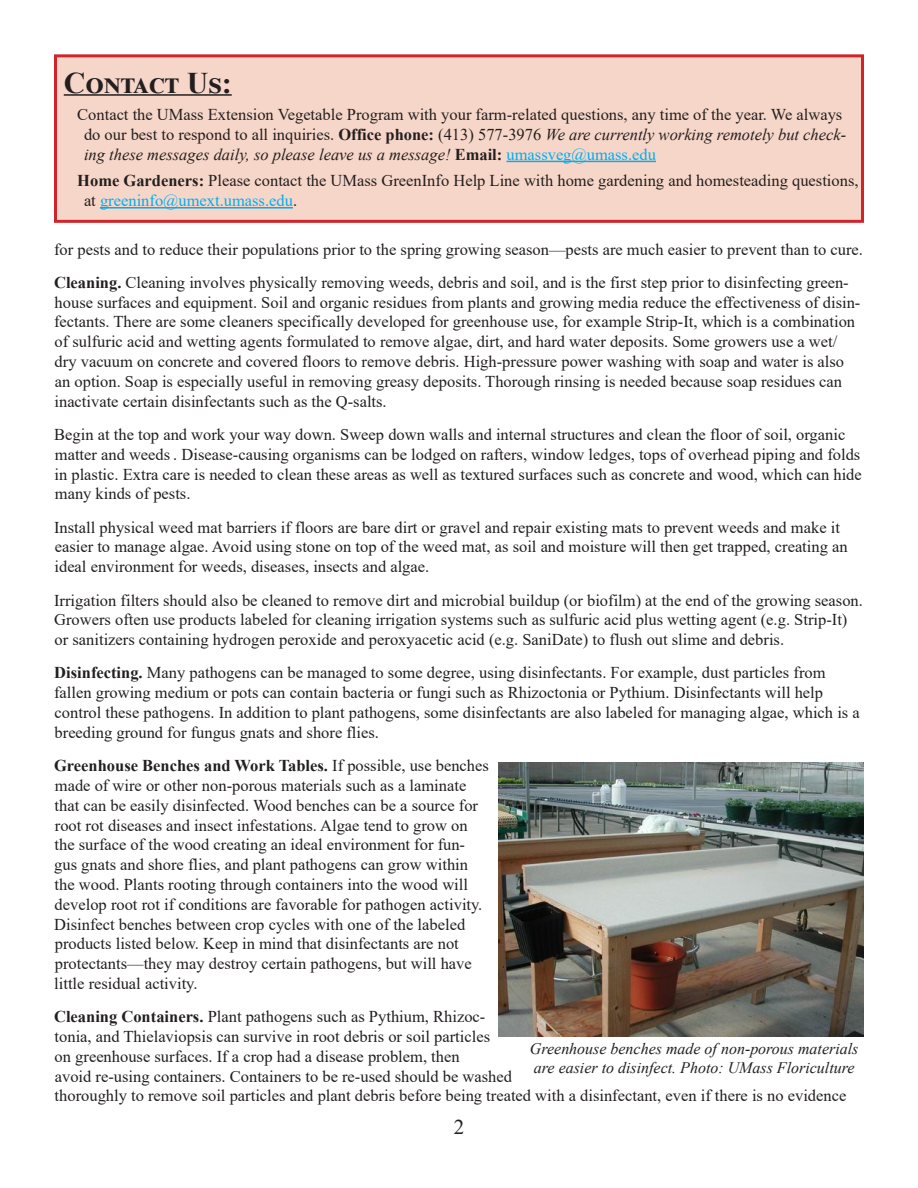
<style>
.page{position:relative;width:918px;height:1188px;background:#fff}
.page>*{position:absolute;margin:0;border:0;box-sizing:border-box;transform-origin:0 0}
.t1{font:700 30px "Times New Roman";color:#231f20}
.t2{font:21px "Times New Roman";color:#231f20}
.Main_text{font:16.5px/19.8px "Times New Roman";color:#231f20}
.Bulleted_List{font:16.5px/19.8px "Times New Roman";color:#231f20}
.t3{font:italic 15.9px/19.2px "Times New Roman";color:#231f20}
.s1{font-weight:700}
.s2{font-style:italic}
.s3{color:#00aeef}
</style>
<div class="page">
<div style="left:56px;top:56px;width:806px;height:165px;background:#f6d6c8"></div>
<hr style="left:64px;top:94px;width:168px;height:2px;background:#231f20">
<hr style="left:507px;top:161px;width:149px;height:1px;background:#00aeef">
<hr style="left:100px;top:207px;width:193px;height:2px;background:#00aeef">
<div style="left:54px;top:54px;width:810px;height:169px;border:3px solid #d1232a"></div>
<img style="left:499px;top:762px;width:365px;height:274px">
<p class="t1" style="left:64px;top:62px;width:169px">Contact Us:</p>
<p class="Bulleted_List" style="left:84px;top:104px;width:764px;text-indent:-7px">Contact the UMass Extension Vegetable Program with your farm-related questions, any time of the year. We always do our best to respond to all inquiries. <span class="s1">Office phone:</span> (413) 577-3976 <span class="s2">We are currently working remotely but check&shy;ing these messages daily, so please leave us a message!</span> <span class="s1">Email:</span> <span class="s3">umassveg@umass.edu</span></p>
<p class="Bulleted_List" style="left:84px;top:170px;width:776px;text-indent:-7px"><span class="s1">Home Gardeners:</span> Please contact the UMass GreenInfo Help Line with home gardening and homesteading questions, at <span class="s3">greeninfo@umext.umass.edu</span>.</p>
<p class="Main_text" style="left:54px;top:239px;width:810px">for pests and to reduce their populations prior to the spring growing season—pests are much easier to prevent than to cure.</p>
<p class="Main_text" style="left:54px;top:272px;width:808px"><span class="s1">Cleaning.</span> Cleaning involves physically removing weeds, debris and soil, and is the first step prior to disinfecting green&shy;house surfaces and equipment. Soil and organic residues from plants and growing media reduce the effectiveness of disin&shy;fectants. There are some cleaners specifically developed for greenhouse use, for example Strip-It, which is a combination of sulfuric acid and wetting agents formulated to remove algae, dirt, and hard water deposits. Some growers use a wet/ dry vacuum on concrete and covered floors to remove debris. High-pressure power washing with soap and water is also an option. Soap is especially useful in removing greasy deposits. Thorough rinsing is needed because soap residues can inactivate certain disinfectants such as the Q-salts.</p>
<p class="Main_text" style="left:54px;top:424px;width:809px">Begin at the top and work your way down. Sweep down walls and internal structures and clean the floor of soil, organic matter and weeds . Disease-causing organisms can be lodged on rafters, window ledges, tops of overhead piping and folds in plastic. Extra care is needed to clean these areas as well as textured surfaces such as concrete and wood, which can hide many kinds of pests.</p>
<p class="Main_text" style="left:54px;top:517px;width:795px">Install physical weed mat barriers if floors are bare dirt or gravel and repair existing mats to prevent weeds and make it easier to manage algae. Avoid using stone on top of the weed mat, as soil and moisture will then get trapped, creating an ideal environment for weeds, diseases, insects and algae.</p>
<p class="Main_text" style="left:54px;top:590px;width:810px">Irrigation filters should also be cleaned to remove dirt and microbial buildup (or biofilm) at the end of the growing season.<br>Growers often use products labeled for cleaning irrigation systems such as sulfuric acid plus wetting agent (e.g. Strip-It) or sanitizers containing hydrogen peroxide and peroxyacetic acid (e.g. SaniDate) to flush out slime and debris.</p>
<p class="Main_text" style="left:54px;top:662px;width:807px"><span class="s1">Disinfecting.</span> Many pathogens can be managed to some degree, using disinfectants. For example, dust particles from fallen growing medium or pots can contain bacteria or fungi such as Rhizoctonia or Pythium. Disinfectants will help control these pathogens. In addition to plant pathogens, some disinfectants are also labeled for managing algae, which is a breeding ground for fungus gnats and shore flies.</p>
<p class="Main_text" style="left:54px;top:755px;width:436px"><span class="s1">Greenhouse Benches and Work Tables.</span> If possible, use benches made of wire or other non-porous materials such as a laminate that can be easily disinfected. Wood benches can be a source for root rot diseases and insect infestations. Algae tend to grow on the surface of the wood creating an ideal environment for fun&shy;gus gnats and shore flies, and plant pathogens can grow within the wood. Plants rooting through containers into the wood will develop root rot if conditions are favorable for pathogen activity.<br>Disinfect benches between crop cycles with one of the labeled products listed below. Keep in mind that disinfectants are not protectants—they may destroy certain pathogens, but will have little residual activity.</p>
<p class="Main_text" style="left:54px;top:1006px;width:794px"><span class="s1">Cleaning Containers.</span> Plant pathogens such as Pythium, Rhizoc-<br>tonia, and Thielaviopsis can survive in root debris or soil particles<br>on greenhouse surfaces. If a crop had a disease problem, then<br>avoid re-using containers. Containers to be re-used should be washed<br>thoroughly to remove soil particles and plant debris before being treated with a disinfectant, even if there is no evidence</p>
<p class="t3" style="left:530px;top:1039px;width:330px">Greenhouse benches made of non-porous materials are easier to disinfect. Photo: UMass Floriculture</p>
<p class="t2" style="left:454px;top:1112px;width:12px">2</p>
</div>
